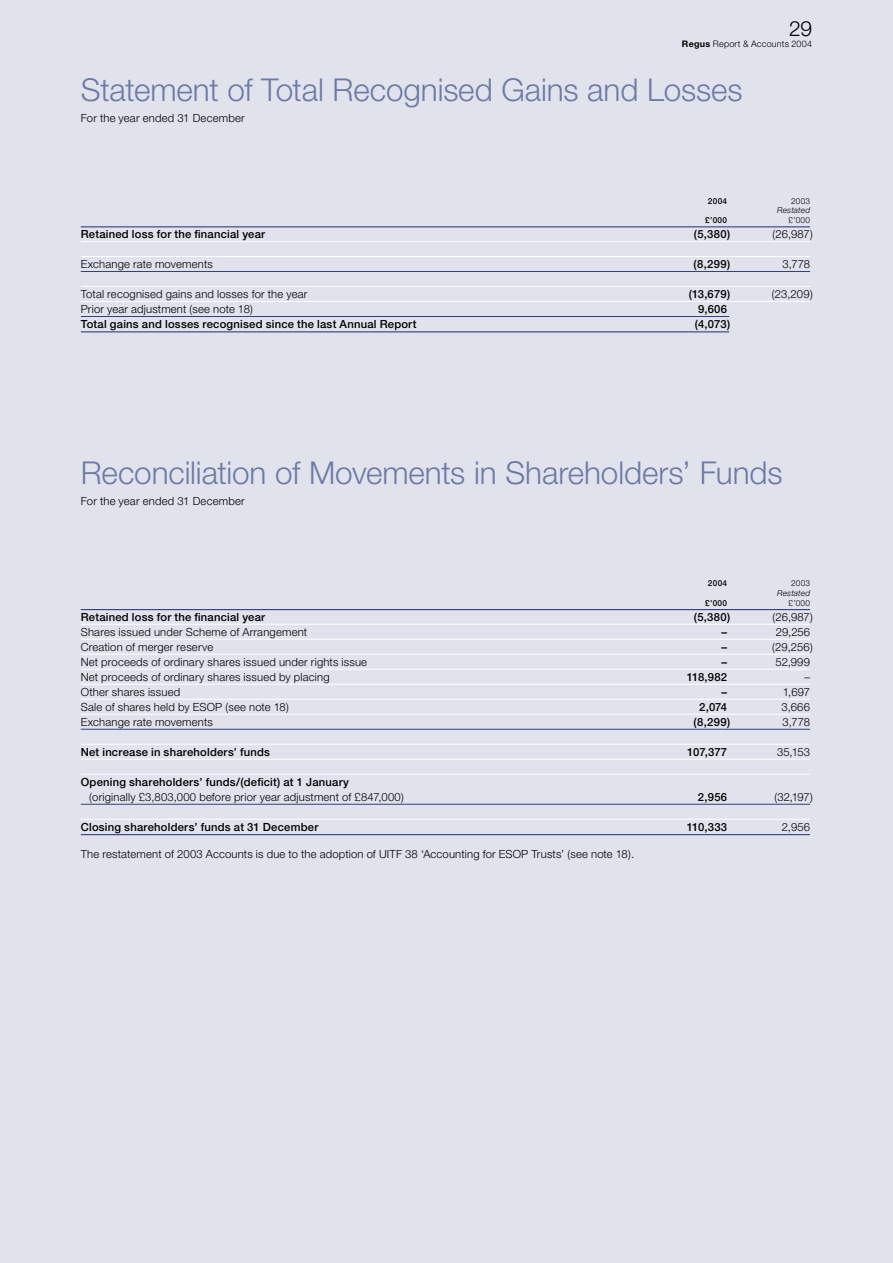
<style>
.page{position:relative;width:893px;height:1263px;background:#e0e3ec}
.page>*{position:absolute;margin:0;border:0;box-sizing:border-box;transform-origin:0 0}
.t1{font:300 31.5px "Helvetica Neue";letter-spacing:-.005em;color:#6e7aa5}
.t2{font:300 21px "Helvetica Neue";color:#000}
.t3{font:300 11.25px "Helvetica Neue";letter-spacing:.015em;color:#000}
.t4{font:500 11.25px "Helvetica Neue";letter-spacing:.02em;color:#000}
.t5{font:300 9px "Helvetica Neue";letter-spacing:.025em;color:#000}
.t6{font:500 8.25px "Helvetica Neue";letter-spacing:.04em;color:#000}
.t7{font:300 8.25px "Helvetica Neue";letter-spacing:.035em;color:#000}
.t8{font:italic 300 8.25px "Helvetica Neue";letter-spacing:.015em;color:#000}
.s1{font-weight:700}
</style>
<div class="page">
<hr style="left:81px;top:226px;width:729px;height:1px;background:#30417e">
<hr style="left:81px;top:241px;width:729px;height:1px;background:#fff">
<hr style="left:81px;top:256px;width:729px;height:1px;background:#fff">
<hr style="left:81px;top:271px;width:729px;height:1px;background:#30417e">
<hr style="left:81px;top:286px;width:729px;height:1px;background:#fff">
<hr style="left:81px;top:301px;width:729px;height:1px;background:#fff">
<hr style="left:81px;top:316px;width:648px;height:1px;background:#30417e">
<hr style="left:81px;top:331px;width:648px;height:1px;background:#30417e">
<hr style="left:81px;top:609px;width:729px;height:1px;background:#30417e">
<hr style="left:81px;top:624px;width:729px;height:1px;background:#fff">
<hr style="left:81px;top:639px;width:729px;height:1px;background:#fff">
<hr style="left:81px;top:654px;width:729px;height:1px;background:#fff">
<hr style="left:81px;top:669px;width:729px;height:1px;background:#fff">
<hr style="left:81px;top:684px;width:729px;height:1px;background:#fff">
<hr style="left:81px;top:699px;width:729px;height:1px;background:#fff">
<hr style="left:81px;top:714px;width:729px;height:1px;background:#fff">
<hr style="left:81px;top:729px;width:729px;height:1px;background:#30417e">
<hr style="left:81px;top:744px;width:729px;height:1px;background:#fff">
<hr style="left:81px;top:759px;width:729px;height:1px;background:#fff">
<hr style="left:81px;top:774px;width:729px;height:1px;background:#fff">
<hr style="left:81px;top:804px;width:729px;height:1px;background:#30417e">
<hr style="left:81px;top:819px;width:729px;height:1px;background:#fff">
<hr style="left:81px;top:834px;width:729px;height:1px;background:#30417e">
<h2 class="t2" style="left:789px;top:15px;width:25px">29</h2>
<p class="t5" style="left:682px;top:38px;width:132px"><span class="s1">Regus</span> Report &amp; Accounts 2004</p>
<h1 class="t1" style="left:81px;top:71px;width:663px">Statement of Total Recognised Gains and Losses</h1>
<p class="t3" style="left:81px;top:112px;width:165px">For the year ended 31 December</p>
<p class="t6" style="left:708px;top:196px;width:21px">2004</p>
<p class="t7" style="left:791px;top:196px;width:20px">2003</p>
<p class="t8" style="left:777px;top:205px;width:34px">Restated</p>
<p class="t6" style="left:705px;top:215px;width:23px">£’000</p>
<p class="t7" style="left:788px;top:215px;width:23px">£’000</p>
<p class="t4" style="left:81px;top:227px;width:186px">Retained loss for the financial year</p>
<p class="t4" style="left:694px;top:227px;width:38px">(5,380)</p>
<p class="t3" style="left:772px;top:227px;width:42px">(26,987)</p>
<p class="t3" style="left:81px;top:257px;width:134px">Exchange rate movements</p>
<p class="t4" style="left:694px;top:257px;width:38px">(8,299)</p>
<p class="t3" style="left:782px;top:257px;width:29px">3,778</p>
<p class="t3" style="left:81px;top:287px;width:228px">Total recognised gains and losses for the year</p>
<p class="t4" style="left:689px;top:287px;width:43px">(13,679)</p>
<p class="t3" style="left:772px;top:287px;width:42px">(23,209)</p>
<p class="t3" style="left:81px;top:302px;width:174px">Prior year adjustment (see note 18)</p>
<p class="t4" style="left:698px;top:302px;width:31px">9,606</p>
<p class="t4" style="left:81px;top:317px;width:337px">Total gains and losses recognised since the last Annual Report</p>
<p class="t4" style="left:695px;top:317px;width:37px">(4,073)</p>
<h1 class="t1" style="left:81px;top:454px;width:703px">Reconciliation of Movements in Shareholders’ Funds</h1>
<p class="t3" style="left:81px;top:494px;width:165px">For the year ended 31 December</p>
<p class="t6" style="left:708px;top:578px;width:21px">2004</p>
<p class="t7" style="left:791px;top:578px;width:20px">2003</p>
<p class="t8" style="left:777px;top:588px;width:34px">Restated</p>
<p class="t6" style="left:705px;top:598px;width:23px">£’000</p>
<p class="t7" style="left:788px;top:598px;width:23px">£’000</p>
<p class="t4" style="left:81px;top:610px;width:186px">Retained loss for the financial year</p>
<p class="t4" style="left:694px;top:610px;width:38px">(5,380)</p>
<p class="t3" style="left:772px;top:610px;width:42px">(26,987)</p>
<p class="t3" style="left:81px;top:625px;width:228px">Shares issued under Scheme of Arrangement</p>
<p class="t4" style="left:721px;top:625px;width:7px">–</p>
<p class="t3" style="left:776px;top:625px;width:36px">29,256</p>
<p class="t3" style="left:81px;top:640px;width:134px">Creation of merger reserve</p>
<p class="t4" style="left:721px;top:640px;width:7px">–</p>
<p class="t3" style="left:772px;top:640px;width:42px">(29,256)</p>
<p class="t3" style="left:81px;top:655px;width:288px">Net proceeds of ordinary shares issued under rights issue</p>
<p class="t4" style="left:721px;top:655px;width:7px">–</p>
<p class="t3" style="left:776px;top:655px;width:36px">52,999</p>
<p class="t3" style="left:81px;top:670px;width:250px">Net proceeds of ordinary shares issued by placing</p>
<p class="t4" style="left:687px;top:670px;width:42px">118,982</p>
<p class="t3" style="left:804px;top:670px;width:7px">–</p>
<p class="t3" style="left:81px;top:685px;width:101px">Other shares issued</p>
<p class="t4" style="left:721px;top:685px;width:7px">–</p>
<p class="t3" style="left:783px;top:685px;width:29px">1,697</p>
<p class="t3" style="left:81px;top:700px;width:210px">Sale of shares held by ESOP (see note 18)</p>
<p class="t4" style="left:699px;top:700px;width:29px">2,074</p>
<p class="t3" style="left:782px;top:700px;width:30px">3,666</p>
<p class="t3" style="left:81px;top:715px;width:134px">Exchange rate movements</p>
<p class="t4" style="left:694px;top:715px;width:38px">(8,299)</p>
<p class="t3" style="left:782px;top:715px;width:29px">3,778</p>
<p class="t4" style="left:81px;top:745px;width:191px">Net increase in shareholders’ funds</p>
<p class="t4" style="left:687px;top:745px;width:41px">107,377</p>
<p class="t3" style="left:777px;top:745px;width:34px">35,153</p>
<p class="t4" style="left:81px;top:775px;width:270px">Opening shareholders’ funds/(deficit) at 1 January</p>
<p class="t3" style="left:89px;top:790px;width:316px">(originally £3,803,000 before prior year adjustment of £847,000)</p>
<p class="t4" style="left:698px;top:790px;width:31px">2,956</p>
<p class="t3" style="left:774px;top:790px;width:40px">(32,197)</p>
<p class="t4" style="left:81px;top:820px;width:239px">Closing shareholders’ funds at 31 December</p>
<p class="t4" style="left:687px;top:820px;width:42px">110,333</p>
<p class="t3" style="left:782px;top:820px;width:30px">2,956</p>
<p class="t3" style="left:81px;top:847px;width:555px">The restatement of 2003 Accounts is due to the adoption of UITF 38 ‘Accounting for ESOP Trusts’ (see note 18).</p>
</div>
